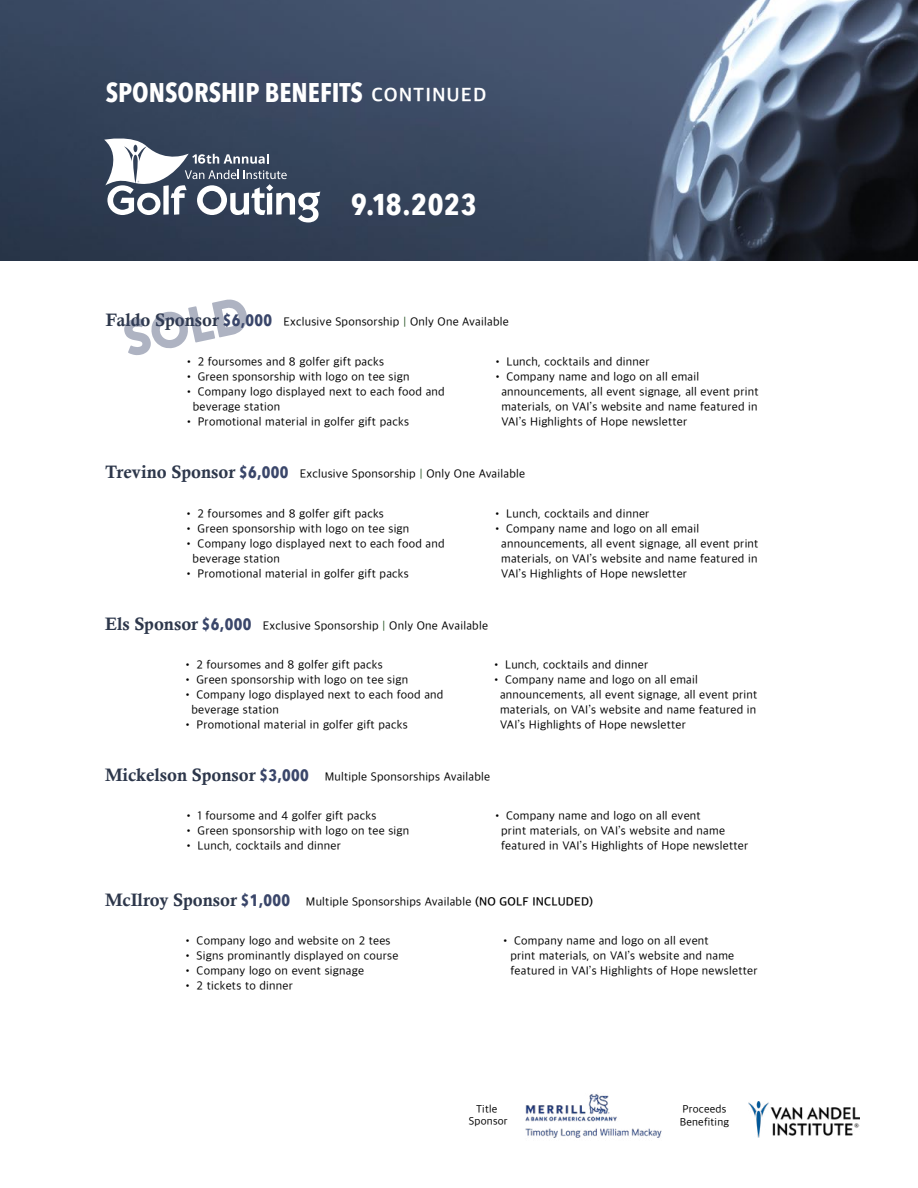
<style>
.page{position:relative;width:918px;height:1188px;background:#fff}
.page>*{position:absolute;margin:0;border:0;box-sizing:border-box;transform-origin:0 0}
.t1{font:800 50.7px "Crossten";color:#3a466a}
.t2{font:700 30px "Avenir Next Condensed";letter-spacing:.025em;color:#fff}
.t3{font:700 27px "Avenir Next Condensed";color:#fff}
.t4{font:12px/15px "Apple SD Gothic Neo";letter-spacing:.02em;color:#000}
.t5{font:11.1px/12.3px "Apple SD Gothic Neo";letter-spacing:.02em;color:#000;text-align:center}
.s1{font-family:"Apple SD Gothic Neo";font-size:19.5px}
.s2{font-family:"Calis MT Bol";font-size:18px;color:#2d374b}
.s3{font-family:"Avenir Next Condensed";font-weight:700;font-size:16.5px;color:#3a466a}
.s4{color:#2e582b}
.s5{font-weight:600}
</style>
<div class="page">
<img style="left:0;top:0;width:918px;height:261px">
<img style="left:749px;top:1101px;width:111px;height:36px">
<img style="left:525px;top:1094px;width:137px;height:44px">
<svg style="left:104px;top:134px;width:216px;height:88px"></svg>
<h3 class="t3" style="left:106px;top:76px;width:382px">SPONSORSHIP BENEFITS <span class="s1">CONTINUED</span></h3>
<h2 class="t2" style="left:351px;top:186px;width:127px">9.18.2023</h2>
<h1 class="t1" style="left:117px;top:308px;width:128px;rotate:-12deg">SOLD</h1>
<p class="t4" style="left:106px;top:315px;width:404px"><span class="s2">Faldo Sponsor</span> <span class="s3">$6,000</span> Exclusive Sponsorship <span class="s4">|</span> Only One Available</p>
<p class="t4" style="left:184px;top:355px;width:202px">• 2 foursomes and 8 golfer gift packs</p>
<p class="t4" style="left:184px;top:370px;width:227px">• Green sponsorship with logo on tee sign</p>
<p class="t4" style="left:193px;top:385px;width:254px;text-indent:-9px">• Company logo displayed next to each food and beverage station</p>
<p class="t4" style="left:184px;top:415px;width:227px">• Promotional material in golfer gift packs</p>
<p class="t4" style="left:492px;top:355px;width:159px">• Lunch, cocktails and dinner</p>
<p class="t4" style="left:501px;top:370px;width:259px;text-indent:-9px">• Company name and logo on all email announcements, all event signage, all event print materials, on VAI’s website and name featured in VAI’s Highlights of Hope newsletter</p>
<p class="t4" style="left:105px;top:467px;width:422px"><span class="s2">Trevino Sponsor</span> <span class="s3">$6,000</span> Exclusive Sponsorship <span class="s4">|</span> Only One Available</p>
<p class="t4" style="left:184px;top:507px;width:202px">• 2 foursomes and 8 golfer gift packs</p>
<p class="t4" style="left:184px;top:522px;width:227px">• Green sponsorship with logo on tee sign</p>
<p class="t4" style="left:193px;top:537px;width:254px;text-indent:-9px">• Company logo displayed next to each food and beverage station</p>
<p class="t4" style="left:184px;top:567px;width:227px">• Promotional material in golfer gift packs</p>
<p class="t4" style="left:492px;top:507px;width:159px">• Lunch, cocktails and dinner</p>
<p class="t4" style="left:501px;top:522px;width:259px;text-indent:-9px">• Company name and logo on all email announcements, all event signage, all event print materials, on VAI’s website and name featured in VAI’s Highlights of Hope newsletter</p>
<p class="t4" style="left:105px;top:619px;width:385px"><span class="s2">Els Sponsor</span> <span class="s3">$6,000</span> Exclusive Sponsorship <span class="s4">|</span> Only One Available</p>
<p class="t4" style="left:182px;top:658px;width:202px">• 2 foursomes and 8 golfer gift packs</p>
<p class="t4" style="left:182px;top:673px;width:227px">• Green sponsorship with logo on tee sign</p>
<p class="t4" style="left:191px;top:688px;width:254px;text-indent:-9px">• Company logo displayed next to each food and beverage station</p>
<p class="t4" style="left:182px;top:718px;width:227px">• Promotional material in golfer gift packs</p>
<p class="t4" style="left:491px;top:658px;width:159px">• Lunch, cocktails and dinner</p>
<p class="t4" style="left:500px;top:673px;width:259px;text-indent:-9px">• Company name and logo on all email announcements, all event signage, all event print materials, on VAI’s website and name featured in VAI’s Highlights of Hope newsletter</p>
<p class="t4" style="left:105px;top:770px;width:387px"><span class="s2">Mickelson Sponsor</span> <span class="s3">$3,000</span> Multiple Sponsorships Available</p>
<p class="t4" style="left:184px;top:809px;width:194px">• 1 foursome and 4 golfer gift packs</p>
<p class="t4" style="left:184px;top:824px;width:227px">• Green sponsorship with logo on tee sign</p>
<p class="t4" style="left:184px;top:839px;width:159px">• Lunch, cocktails and dinner</p>
<p class="t4" style="left:501px;top:809px;width:249px;text-indent:-9px">• Company name and logo on all event<br>print materials, on VAI’s website and name featured in VAI’s Highlights of Hope newsletter</p>
<p class="t4" style="left:105px;top:895px;width:490px"><span class="s2">McIlroy Sponsor</span> <span class="s3">$1,000</span> Multiple Sponsorships Available <span class="s5">(NO GOLF INCLUDED)</span></p>
<p class="t4" style="left:183px;top:934px;width:210px">• Company logo and website on 2 tees</p>
<p class="t4" style="left:183px;top:949px;width:217px">• Signs prominantly displayed on course</p>
<p class="t4" style="left:183px;top:964px;width:183px">• Company logo on event signage</p>
<p class="t4" style="left:183px;top:979px;width:112px">• 2 tickets to dinner</p>
<p class="t4" style="left:510px;top:934px;width:249px;text-indent:-10px">• Company name and logo on all event<br>print materials, on VAI’s website and name featured in VAI’s Highlights of Hope newsletter</p>
<p class="t5" style="left:469px;top:1104px;width:40px">Title<br>Sponsor</p>
<p class="t5" style="left:680px;top:1104px;width:51px;text-align:left">Proceeds<br>Benefiting</p>
</div>
